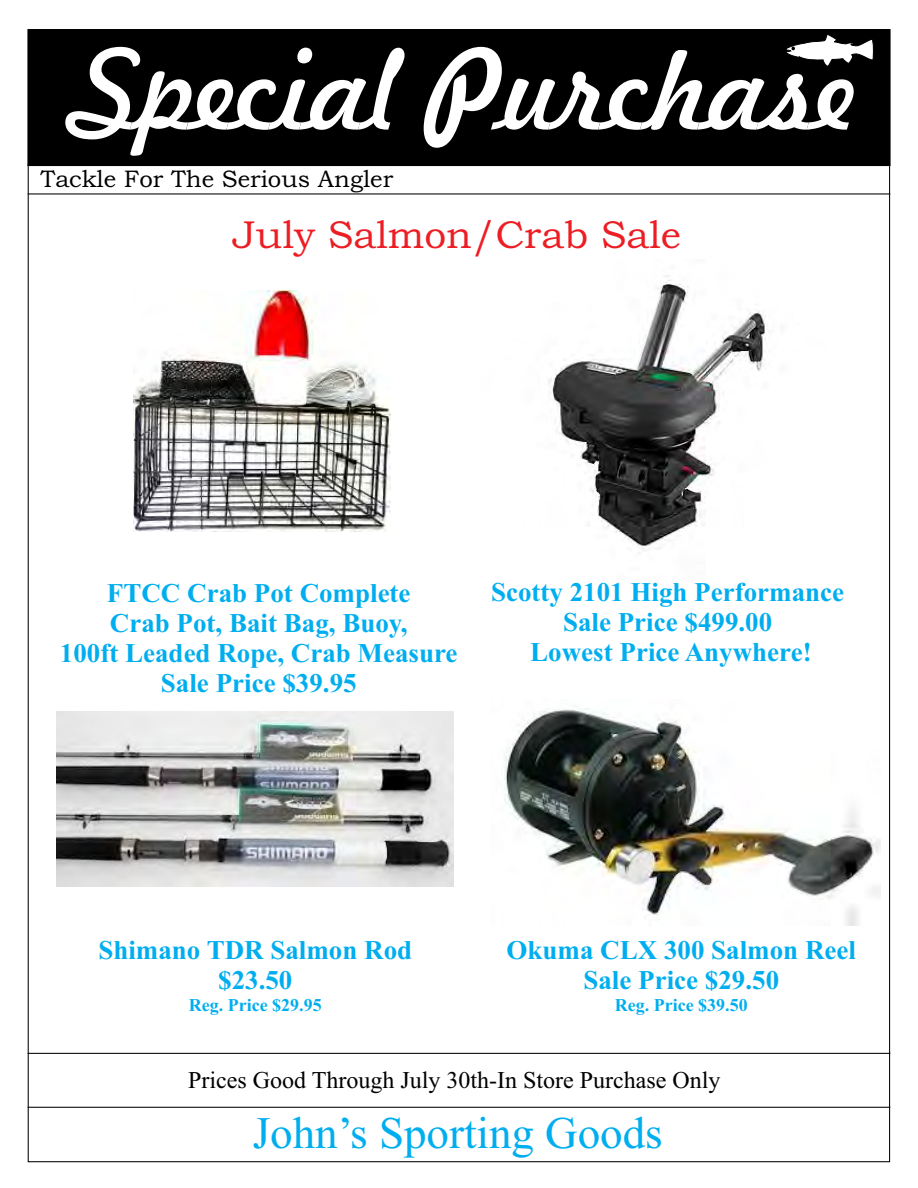
<style>
.page{position:relative;width:918px;height:1188px;background:#fff}
.page>*{position:absolute;margin:0;border:0;box-sizing:border-box;transform-origin:0 0}
.t1{font:108px "Freehand 521 BT Regular C";color:#fff}
.t2{font:45px "Times New Roman";color:#00aeef}
.t3{font:39px "Bookman Old Style";color:#ed1d24}
.t4{font:700 27px/29.8px "Times New Roman";color:#00aeef;text-align:center}
.t5{font:24px "Times New Roman";color:#000}
.t6{font:24px "Bookman Old Style";color:#000}
.t7{font:700 18px "Times New Roman";color:#00aeef}
</style>
<div class="page">
<div style="left:27px;top:29px;width:864px;height:137px;background:#000"></div>
<hr style="left:28px;top:193px;width:862px;height:1px;background:#000">
<hr style="left:28px;top:1107px;width:862px;height:1px;background:#000">
<hr style="left:28px;top:1053px;width:862px;height:1px;background:#000">
<svg style="left:786px;top:34px;width:88px;height:33px"></svg>
<img style="left:134px;top:290px;width:256px;height:242px">
<img style="left:548px;top:275px;width:220px;height:278px">
<img style="left:56px;top:712px;width:398px;height:174px">
<img style="left:504px;top:706px;width:377px;height:220px">
<h1 class="t1" style="left:70px;top:47px;width:789px">Special Purchase</h1>
<p class="t6" style="left:40px;top:170px;width:354px">Tackle For The Serious Angler</p>
<h3 class="t3" style="left:233px;top:220px;width:450px">July Salmon/Crab Sale</h3>
<p class="t4" style="left:60px;top:581px;width:399px">FTCC Crab Pot Complete<br>Crab Pot, Bait Bag, Buoy,<br>100ft Leaded Rope, Crab Measure<br>Sale Price $39.95</p>
<p class="t4" style="left:491px;top:580px;width:355px">Scotty 2101 High Performance<br>Sale Price $499.00<br>Lowest Price Anywhere!</p>
<p class="t4" style="left:98px;top:938px;width:315px">Shimano TDR Salmon Rod $23.50</p>
<p class="t7" style="left:189px;top:999px;width:134px">Reg. Price $29.95</p>
<p class="t4" style="left:507px;top:938px;width:351px">Okuma CLX 300 Salmon Reel<br>Sale Price $29.50</p>
<p class="t7" style="left:615px;top:999px;width:134px">Reg. Price $39.50</p>
<p class="t5" style="left:188px;top:1072px;width:534px">Prices Good Through July 30th-In Store Purchase Only</p>
<h2 class="t2" style="left:253px;top:1116px;width:412px">John’s Sporting Goods</h2>
</div>
